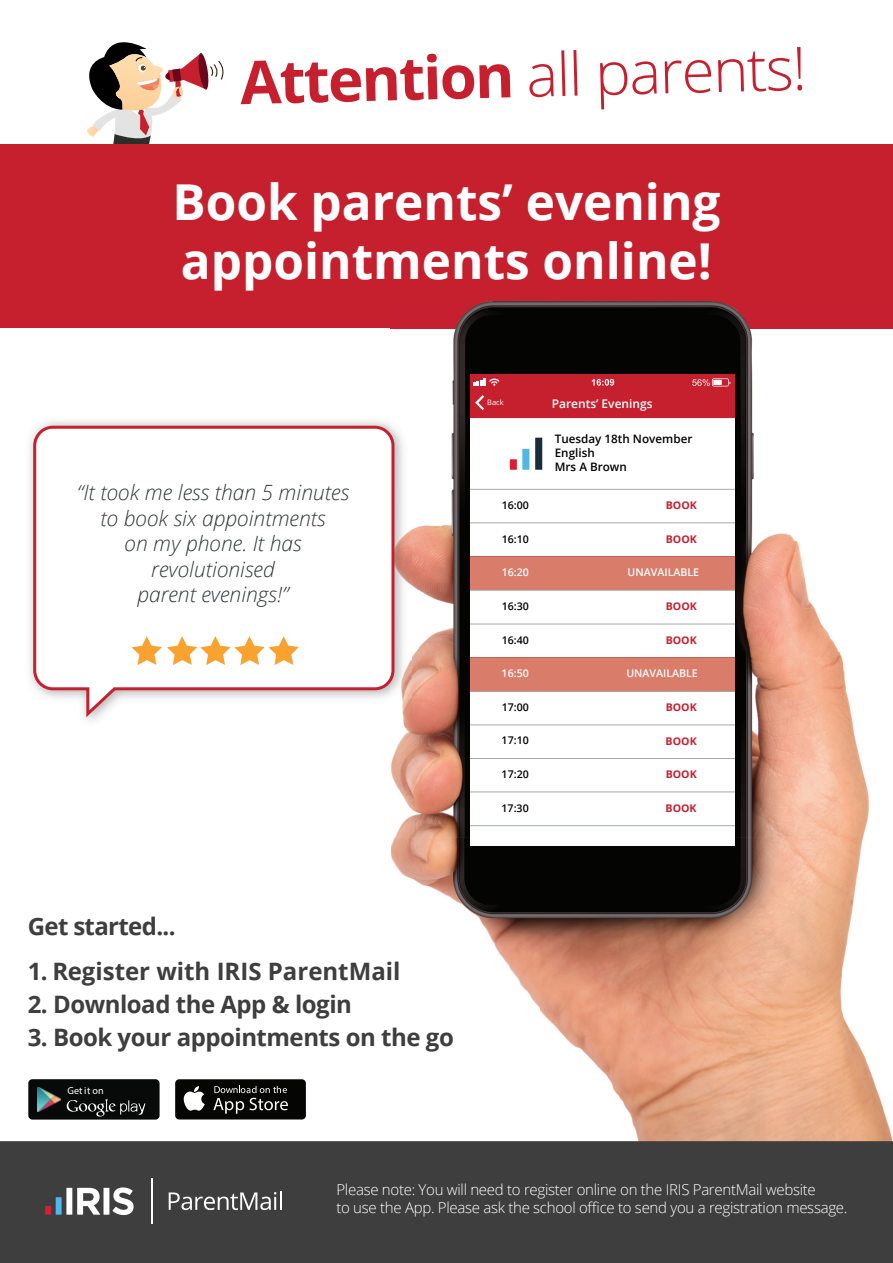
<style>
.page{position:relative;width:893px;height:1263px;background:#fff}
.page>*{position:absolute;margin:0;border:0;box-sizing:border-box;transform-origin:0 0}
.t1{font:300 60px "Open Sans";color:#c6202f}
.t2{font:700 49.5px/59.4px "Open Sans";color:#fff}
.t3{font:700 24px "Open Sans";letter-spacing:-.02em;color:#3e3e3f}
.t4{font:700 24px "Open Sans";color:#3e3e3f}
.t5{font:italic 300 21px/25.5px "Open Sans";color:#333739;text-align:center}
.t6{font:300 15px/18px "Open Sans";letter-spacing:-.02em;color:#fff}
.t7{font:600 12px "Open Sans";color:#fff}
.t8{font:600 11.7px/14px "Open Sans";color:#000001}
.t9{font:600 10.65px "Open Sans";color:#000001}
.t10{font:700 10.65px "Open Sans";color:#c6202f}
.t11{font:600 10.65px "Open Sans";color:#fff}
.t12{font:10.05px "Myriad Pro";letter-spacing:.015em;color:#fff}
.t13{font:7.5px "Open Sans";color:#fff}
.s1{font-weight:700}
</style>
<div class="page">
<svg style="left:87px;top:42px;width:137px;height:102px"></svg>
<div style="left:0;top:144px;width:893px;height:184px;background:#c6202f"></div>
<img style="left:391px;top:328px;width:100px;height:255px">
<img style="left:491px;top:328px;width:401px;height:51px">
<img style="left:734px;top:379px;width:108px;height:458px">
<img style="left:842px;top:659px;width:50px;height:482px">
<img style="left:391px;top:583px;width:79px;height:254px">
<img style="left:391px;top:837px;width:150px;height:175px">
<img style="left:541px;top:846px;width:150px;height:295px">
<img style="left:691px;top:837px;width:151px;height:304px">
<img style="left:455px;top:302px;width:295px;height:26px">
<div style="left:28px;top:1079px;width:132px;height:40px;background:#080a09;border-radius:4px"></div>
<svg style="left:67px;top:1099px;width:78px;height:17px"></svg>
<img style="left:37px;top:1087px;width:24px;height:24px">
<div style="left:175px;top:1079px;width:131px;height:40px;background:#050504;border-radius:4px"></div>
<svg style="left:213px;top:1086px;width:75px;height:28px"></svg>
<svg style="left:184px;top:1086px;width:21px;height:25px"></svg>
<img style="left:30px;top:413px;width:381px;height:319px">
<svg style="left:32px;top:424px;width:364px;height:297px"></svg>
<svg style="left:132px;top:636px;width:167px;height:29px"></svg>
<div style="left:0;top:1141px;width:893px;height:122px;background:#3e3e3f;border:2px solid #3e3e3f"></div>
<svg style="left:45px;top:1187px;width:89px;height:28px"></svg>
<hr style="left:151px;top:1178px;width:1px;height:46px;background:#fff">
<svg style="left:169px;top:1191px;width:113px;height:19px"></svg>
<div style="left:470px;top:375px;width:264px;height:470px;background:#fff"></div>
<div style="left:470px;top:375px;width:264px;height:43px;background:#c6202f"></div>
<hr style="left:470px;top:523px;width:264px;height:1px;background:#a6a9aa">
<hr style="left:470px;top:489px;width:264px;height:1px;background:#a6a9aa">
<hr style="left:470px;top:624px;width:264px;height:1px;background:#a6a9aa">
<hr style="left:470px;top:657px;width:264px;height:1px;background:#a6a9aa">
<hr style="left:470px;top:725px;width:264px;height:1px;background:#a6a9aa">
<hr style="left:470px;top:758px;width:264px;height:1px;background:#a6a9aa">
<hr style="left:470px;top:792px;width:264px;height:1px;background:#a6a9aa">
<hr style="left:470px;top:825px;width:264px;height:1px;background:#a6a9aa">
<div style="left:470px;top:557px;width:264px;height:33px;background:#da7c6a"></div>
<hr style="left:470px;top:556px;width:264px;height:1px;background:#bd6458">
<hr style="left:470px;top:590px;width:264px;height:1px;background:#a6a9aa">
<div style="left:470px;top:658px;width:264px;height:33px;background:#da7c6a"></div>
<hr style="left:470px;top:658px;width:264px;height:1px;background:#bd6458">
<hr style="left:470px;top:691px;width:264px;height:1px;background:#a6a9aa">
<div style="left:535px;top:438px;width:7px;height:32px;background:#192d3a"></div>
<div style="left:522px;top:449px;width:7px;height:21px;background:#52b7e8"></div>
<div style="left:510px;top:459px;width:7px;height:11px;background:#db1d34"></div>
<h1 class="t1" style="left:239px;top:38px;width:568px;rotate:-1deg"><span class="s1">Attention</span> all parents!</h1>
<h2 class="t2" style="left:172px;top:171px;width:550px">Book parents’ evening appointments online!</h2>
<h3 class="t5" style="left:77px;top:479px;width:274px">“It took me less than 5 minutes to book six appointments<br>on my phone. It has revolutionised<br>parent evenings!”</h3>
<p class="t13" style="left:487px;top:397px;width:18px">Back</p>
<p class="t7" style="left:552px;top:395px;width:102px">Parents’ Evenings</p>
<p class="t8" style="left:555px;top:432px;width:139px">Tuesday 18th November<br>English<br>Mrs A Brown</p>
<p class="t9" style="left:502px;top:498px;width:29px">16:00</p>
<p class="t10" style="left:666px;top:498px;width:33px">BOOK</p>
<p class="t9" style="left:502px;top:531px;width:29px">16:10</p>
<p class="t10" style="left:666px;top:531px;width:33px">BOOK</p>
<p class="t11" style="left:502px;top:565px;width:29px">16:20</p>
<p class="t11" style="left:628px;top:565px;width:73px">UNAVAILABLE</p>
<p class="t9" style="left:502px;top:599px;width:29px">16:30</p>
<p class="t10" style="left:666px;top:599px;width:33px">BOOK</p>
<p class="t9" style="left:502px;top:632px;width:29px">16:40</p>
<p class="t10" style="left:666px;top:632px;width:33px">BOOK</p>
<p class="t11" style="left:502px;top:666px;width:29px">16:50</p>
<p class="t11" style="left:626px;top:666px;width:73px">UNAVAILABLE</p>
<p class="t9" style="left:502px;top:700px;width:29px">17:00</p>
<p class="t10" style="left:666px;top:700px;width:33px">BOOK</p>
<p class="t9" style="left:502px;top:733px;width:29px">17:10</p>
<p class="t10" style="left:666px;top:733px;width:33px">BOOK</p>
<p class="t9" style="left:502px;top:767px;width:29px">17:20</p>
<p class="t10" style="left:666px;top:767px;width:33px">BOOK</p>
<p class="t9" style="left:502px;top:800px;width:29px">17:30</p>
<p class="t10" style="left:666px;top:800px;width:33px">BOOK</p>
<h3 class="t3" style="left:28px;top:909px;width:149px">Get started...</h3>
<h3 class="t4" style="left:28px;top:954px;width:374px">1. Register with IRIS ParentMail</h3>
<h3 class="t3" style="left:28px;top:987px;width:326px">2. Download the App &amp; login</h3>
<h3 class="t3" style="left:28px;top:1020px;width:428px">3. Book your appointments on the go</h3>
<p class="t12" style="left:67px;top:1084px;width:38px">Get it on</p>
<p class="t6" style="left:336px;top:1180px;width:512px">Please note: You will need to register online on the IRIS ParentMail website<br>to use the App. Please ask the school office to send you a registration message.</p>
</div>
